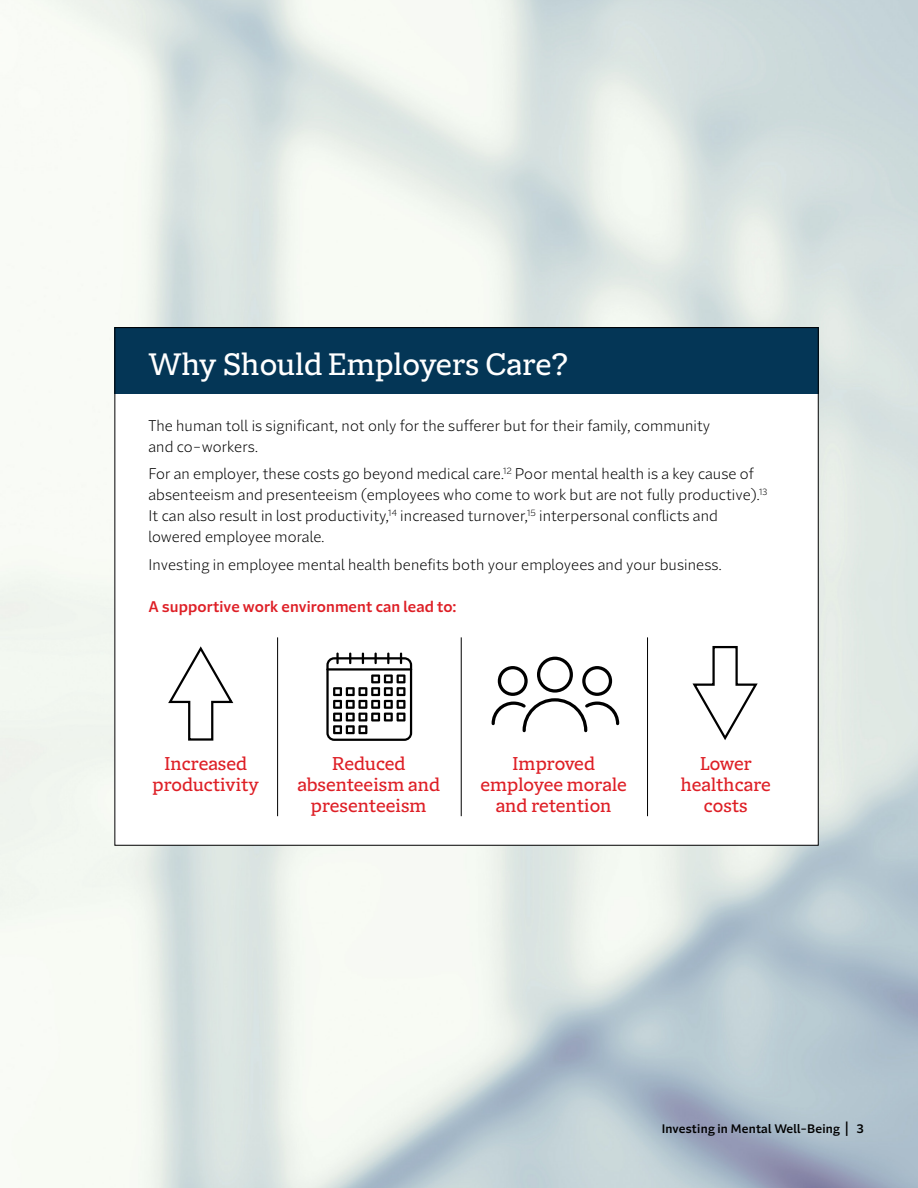
<style>
.page{position:relative;width:918px;height:1188px;background:#fff}
.page>*{position:absolute;margin:0;border:0;box-sizing:border-box;transform-origin:0 0}
.H3__Black_header{font:30px "Batterson Slab";color:#fff}
.Bullets{font:18px/21px "Batterson Slab";color:#de1f26;text-align:center}
.P__Body{font:300 15px/21px "Batterson Sans";letter-spacing:.01em;color:#000}
.P__Body-2{font:600 15px "Batterson Sans";letter-spacing:.01em;color:#de1f26}
.H4__Red_header{font:600 12px "Batterson Sans";letter-spacing:.02em;color:#000}
</style>
<div class="page">
<div style="left:114px;top:327px;width:705px;height:67px;background:#043656"></div>
<hr style="left:277px;top:637px;width:1px;height:179px;background:#000">
<hr style="left:461px;top:637px;width:1px;height:179px;background:#000">
<hr style="left:647px;top:637px;width:1px;height:179px;background:#000">
<svg style="left:168px;top:646px;width:66px;height:95px"></svg>
<svg style="left:692px;top:646px;width:66px;height:94px"></svg>
<svg style="left:326px;top:653px;width:86px;height:88px"></svg>
<svg style="left:491px;top:656px;width:129px;height:77px"></svg>
<h3 class="H3__Black_header" style="left:148px;top:345px;width:422px">Why Should Employers Care?</h3>
<p class="P__Body" style="left:148px;top:415px;width:563px">The human toll is significant, not only for the sufferer but for their family, community and co-workers.</p>
<p class="P__Body" style="left:148px;top:464px;width:621px">For an employer, these costs go beyond medical care.<sup>12</sup> Poor mental health is a key cause of absenteeism and presenteeism (employees who come to work but are not fully productive).<sup>13<br></sup>It can also result in lost productivity,<sup>14</sup> increased turnover,<sup>15</sup> interpersonal conflicts and lowered employee morale.</p>
<p class="P__Body" style="left:148px;top:554px;width:575px">Investing in employee mental health benefits both your employees and your business.</p>
<p class="P__Body-2" style="left:148px;top:597px;width:310px">A supportive work environment can lead to:</p>
<p class="Bullets" style="left:153px;top:753px;width:108px">Increased productivity</p>
<p class="Bullets" style="left:297px;top:753px;width:144px">Reduced absenteeism and presenteeism</p>
<p class="Bullets" style="left:480px;top:753px;width:148px">Improved employee morale and retention</p>
<p class="Bullets" style="left:681px;top:753px;width:92px">Lower healthcare costs</p>
<h4 class="H4__Red_header" style="left:662px;top:1122px;width:204px">Investing in Mental Well-Being | 3</h4>
</div>
